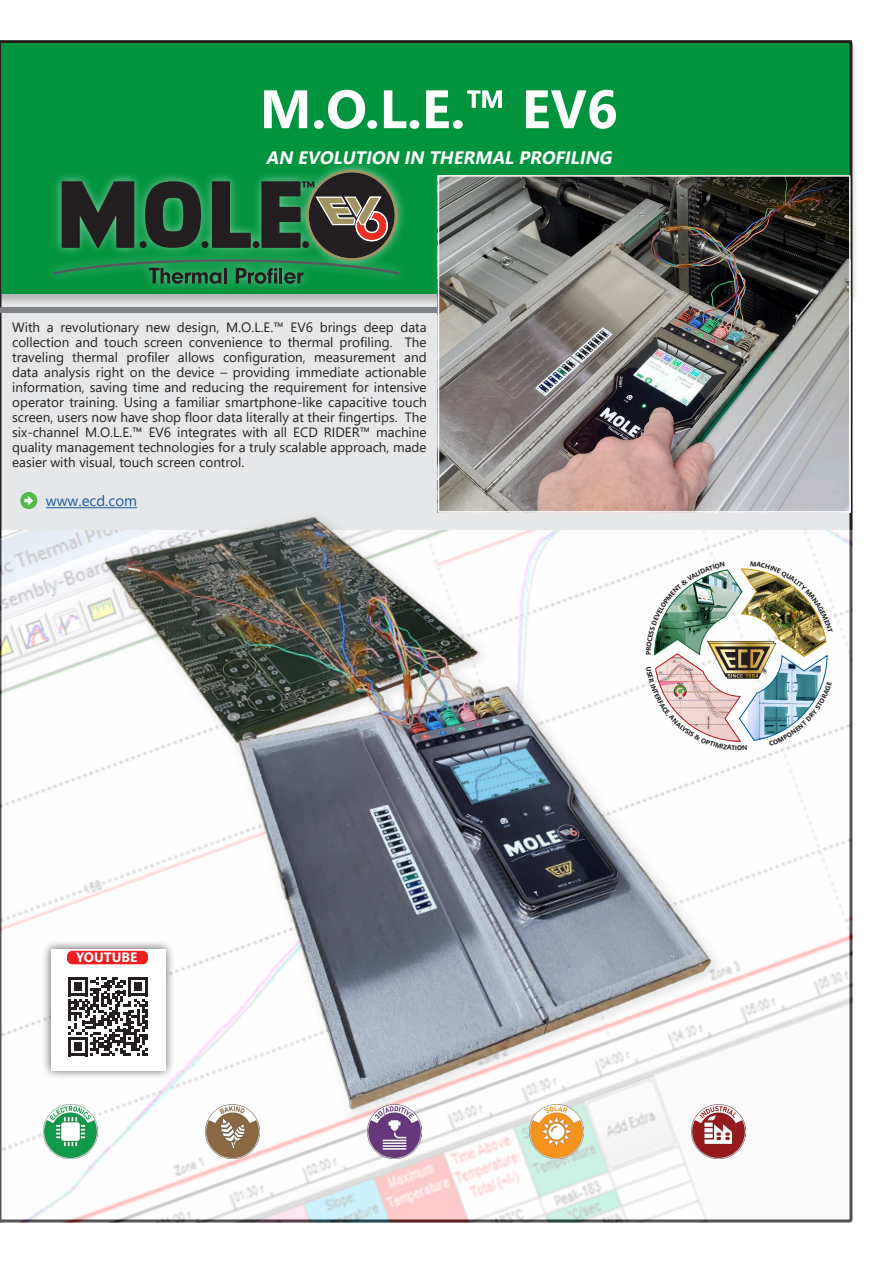
<style>
.page{position:relative;width:893px;height:1263px;background:#fff}
.page>*{position:absolute;margin:0;border:0;box-sizing:border-box;transform-origin:0 0}
.t1{font:700 54px "Segoe UI";color:#fff}
.t2{font:italic 700 18px "Segoe UI";color:#fff}
.t3{font:15px "Segoe UI";color:#175d9e}
.Basic__No_hyphens{font:13.5px/15px "Segoe UI";color:#231f20;text-align:justify}
.t4{font:700 13.5px "Segoe UI";color:#fff}
</style>
<div class="page">
<svg style="left:2px;top:41px;width:850px;height:489px;background:#d9dbdc"></svg>
<hr style="left:0;top:41px;width:2px;height:1181px;background:#231f20">
<div style="left:0;top:307px;width:849px;height:6px;background:#808285"></div>
<div style="left:2px;top:44px;width:847px;height:250px;background:#00943e"></div>
<div style="left:44px;top:160px;width:364px;height:133px;background:#fff;opacity:.5"></div>
<svg style="left:53px;top:170px;width:346px;height:114px"></svg>
<div style="left:20px;top:492px;width:17px;height:17px;background:#51b948;border-radius:50%"></div>
<svg style="left:24px;top:498px;width:4px;height:5px"></svg>
<img style="left:0;top:530px;width:853px;height:692px">
<img style="left:441px;top:178px;width:406px;height:284px">
<div style="left:438px;top:175px;width:412px;height:338px;border:2px solid #fff"></div>
<img style="left:28px;top:462px;width:825px;height:720px">
<div style="left:41px;top:939px;width:134px;height:141px;background:#231f20;opacity:.75"></div>
<div style="left:51px;top:949px;width:114px;height:121px;background:#fff"></div>
<svg style="left:68px;top:977px;width:80px;height:79px"></svg>
<div style="left:67px;top:951px;width:81px;height:13px;background:#ee1d23;border-radius:5px"></div>
<hr style="left:46px;top:507px;width:91px;height:1px;background:#175d9e">
<img style="left:646px;top:561px;width:186px;height:189px">
<p class="t1" style="left:260px;top:58px;width:360px">M.O.L.E.™ EV6</p>
<p class="t2" style="left:266px;top:141px;width:353px">AN EVOLUTION IN THERMALPROFILING</p>
<p class="Basic__No_hyphens" style="left:12px;top:319px;width:416px">With a revolutionary new design, M.O.L.E.™ EV6 brings deep data collection and touch screen convenience to thermal profiling. The traveling thermal profiler allows configuration, measurement and data analysis right on the device – providing immediate actionable information, saving time and reducing the requirement for intensive operator training. Using a familiar smartphone-like capacitive touch screen, users now have shop floor data literally at their fingertips. The six-channel M.O.L.E.™ EV6 integrates with all ECD RIDER™ machine quality management technologies for a truly scalable approach, made easier with visual, touch screen control.</p>
<p class="t3" style="left:46px;top:487px;width:93px">www.ecd.com</p>
<p class="t4" style="left:76px;top:945px;width:63px">YOUTUBE</p>
</div>
